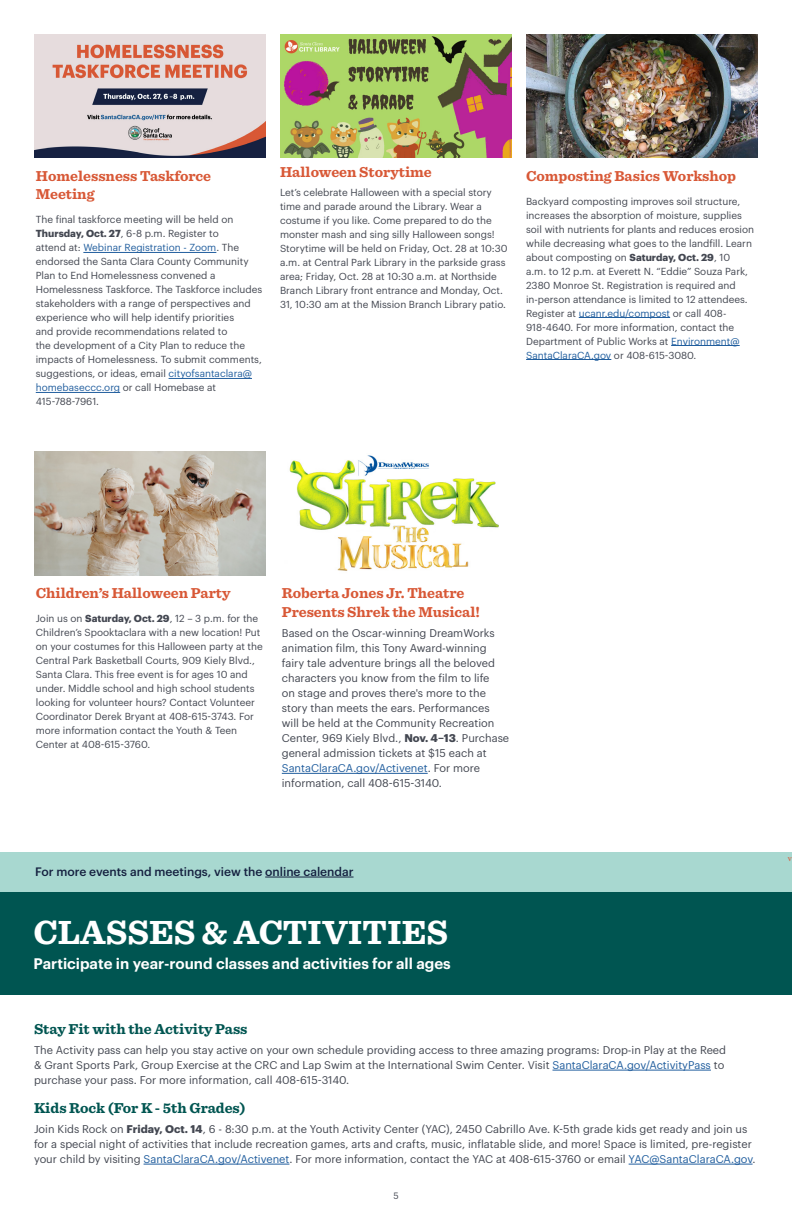
<style>
.page{position:relative;width:792px;height:1224px;background:#fff}
.page>*{position:absolute;margin:0;border:0;box-sizing:border-box;transform-origin:0 0}
.t1{font:700 35px "Sentinel";color:#fff}
.t2{font:700 15px/19px "Sentinel";color:#d85836}
.t3{font:600 15px "Graphik";color:#fff}
.t4{font:700 15px "Sentinel";color:#005551}
.t5{font:500 12px "Graphik";color:#152140}
.t6{font:12px "Adobe Arabic";color:#d85836}
.t7{font:11px/15px "Graphik";color:#434751}
.t8{font:10px/14px "Graphik";color:#434751}
.t9{font:9px "Graphik";color:#434751}
.s1{font-weight:700}
.s2{color:#215e9e}
</style>
<div class="page">
<div style="left:0;top:853px;width:792px;height:39px;background:#a8d8d0"></div>
<hr style="left:265px;top:877px;width:89px;height:1px;background:#152140">
<div style="left:0;top:892px;width:792px;height:103px;background:#005551"></div>
<img style="left:280px;top:34px;width:232px;height:124px">
<img style="left:526px;top:34px;width:232px;height:124px">
<img style="left:34px;top:452px;width:232px;height:124px">
<img style="left:289px;top:455px;width:210px;height:116px">
<hr style="left:579px;top:317px;width:91px;height:1px;background:#215e9e">
<hr style="left:671px;top:345px;width:69px;height:1px;background:#215e9e">
<hr style="left:526px;top:359px;width:85px;height:1px;background:#215e9e">
<hr style="left:282px;top:773px;width:146px;height:1px;background:#215e9e">
<img style="left:34px;top:34px;width:232px;height:124px">
<hr style="left:83px;top:252px;width:133px;height:1px;background:#215e9e">
<hr style="left:169px;top:378px;width:83px;height:1px;background:#215e9e">
<hr style="left:36px;top:392px;width:84px;height:1px;background:#215e9e">
<hr style="left:552px;top:1070px;width:159px;height:1px;background:#215e9e">
<hr style="left:144px;top:1164px;width:145px;height:1px;background:#215e9e">
<hr style="left:629px;top:1164px;width:124px;height:1px;background:#215e9e">
<h2 class="t2" style="left:36px;top:167px;width:177px;line-height:18px">Homelessness Taskforce<br>Meeting</h2>
<p class="t8" style="left:36px;top:212px;width:228px">The final taskforce meeting will be held on <span class="s1">Thursday, Oct. 27</span>, 6-8 p.m. Register to<br>attend at: <span class="s2">Webinar Registration - Zoom</span>. The endorsed the Santa Clara County Community Plan to End Homelessness convened a Homelessness Taskforce. The Taskforce includes stakeholders with a range of perspectives and experience who will help identify priorities<br>and provide recommendations related to<br>the development of a City Plan to reduce the impacts of Homelessness. To submit comments, suggestions, or ideas, email <span class="s2">cityofsantaclara@ homebaseccc.org</span> or call Homebase at 415-788-7961.</p>
<h2 class="t2" style="left:280px;top:162px;width:153px">Halloween Storytime</h2>
<p class="t8" style="left:280px;top:185px;width:229px">Let’s celebrate Halloween with a special story time and parade around the Library. Wear a costume if you like. Come prepared to do the monster mash and sing silly Halloween songs!<br>Storytime will be held on Friday, Oct. 28 at 10:30 a.m. at Central Park Library in the parkside grass area; Friday, Oct. 28 at 10:30 a.m. at Northside Branch Library front entrance and Monday, Oct.<br>31, 10:30 am at the Mission Branch Library patio.</p>
<h2 class="t2" style="left:526px;top:165px;width:212px">Composting Basics Workshop</h2>
<p class="t8" style="left:526px;top:193px;width:229px">Backyard composting improves soil structure, increases the absorption of moisture, supplies soil with nutrients for plants and reduces erosion while decreasing what goes to the landfill. Learn about composting on <span class="s1">Saturday, Oct. 29</span>, 10<br>a.m. to 12 p.m. at Everett N. “Eddie” Souza Park, 2380 Monroe St. Registration is required and in-person attendance is limited to 12 attendees.<br>Register at <span class="s2">ucanr.edu/compost</span> or call 408- 918-4640. For more information, contact the Department of Public Works at <span class="s2">Environment@ SantaClaraCA.gov</span> or 408-615-3080.</p>
<h2 class="t2" style="left:36px;top:583px;width:196px">Children’s Halloween Party</h2>
<p class="t8" style="left:36px;top:611px;width:229px">Join us on <span class="s1">Saturday, Oct. 29</span>, 12 – 3 p.m. for the Children’s Spooktaclara with a new location! Put on your costumes for this Halloween party at the Central Park Basketball Courts, 909 Kiely Blvd., Santa Clara. This free event is for ages 10 and under. Middle school and high school students looking for volunteer hours? Contact Volunteer Coordinator Derek Bryant at 408-615-3743. For more information contact the Youth &amp; Teen Center at 408-615-3760.</p>
<h2 class="t2" style="left:282px;top:583px;width:200px">Roberta Jones Jr. Theatre<br>Presents Shrek the Musical!</h2>
<p class="t7" style="left:282px;top:625px;width:229px">Based on the Oscar-winning DreamWorks animation film, this Tony Award-winning fairy tale adventure brings all the beloved characters you know from the film to life<br>on stage and proves there's more to the story than meets the ears. Performances will be held at the Community Recreation Center, 969 Kiely Blvd., <span class="s1">Nov. 4–13</span>. Purchase general admission tickets at $15 each at <span class="s2">SantaClaraCA.gov/Activenet</span>. For more information, call 408-615-3140.</p>
<p class="t5" style="left:35px;top:862px;width:320px">For more events and meetings, view the online calendar</p>
<h1 class="t1" style="left:34px;top:905px;width:416px">CLASSES &amp; ACTIVITIES</h1>
<h2 class="t3" style="left:34px;top:952px;width:419px">Participate in year-round classes and activities for all ages</h2>
<h2 class="t4" style="left:34px;top:1017px;width:215px">Stay Fit with the Activity Pass</h2>
<p class="t7" style="left:34px;top:1042px;width:694px">The Activity pass can help you stay active on your own schedule providing access to three amazing programs: Drop-in Play at the Reed &amp; Grant Sports Park, Group Exercise at the CRC and Lap Swim at the International Swim Center. Visit <span class="s2">SantaClaraCA.gov/ActivityPass</span> to purchase your pass. For more information, call 408-615-3140.</p>
<h2 class="t4" style="left:34px;top:1096px;width:213px">Kids Rock (For K - 5th Grades)</h2>
<p class="t7" style="left:34px;top:1121px;width:723px">Join Kids Rock on <span class="s1">Friday, Oct. 14</span>, 6 - 8:30 p.m. at the Youth Activity Center (YAC), 2450 Cabrillo Ave. K-5th grade kids get ready and join us for a special night of activities that include recreation games, arts and crafts, music, inflatable slide, and more! Space is limited, pre-register your child by visiting <span class="s2">SantaClaraCA.gov/Activenet</span>. For more information, contact the YAC at 408-615-3760 or email <span class="s2">YAC@SantaClaraCA.gov</span>.</p>
<p class="t9" style="left:393px;top:1189px;width:7px">5</p>
<p class="t6" style="left:788px;top:850px;width:6px">v</p>
</div>
